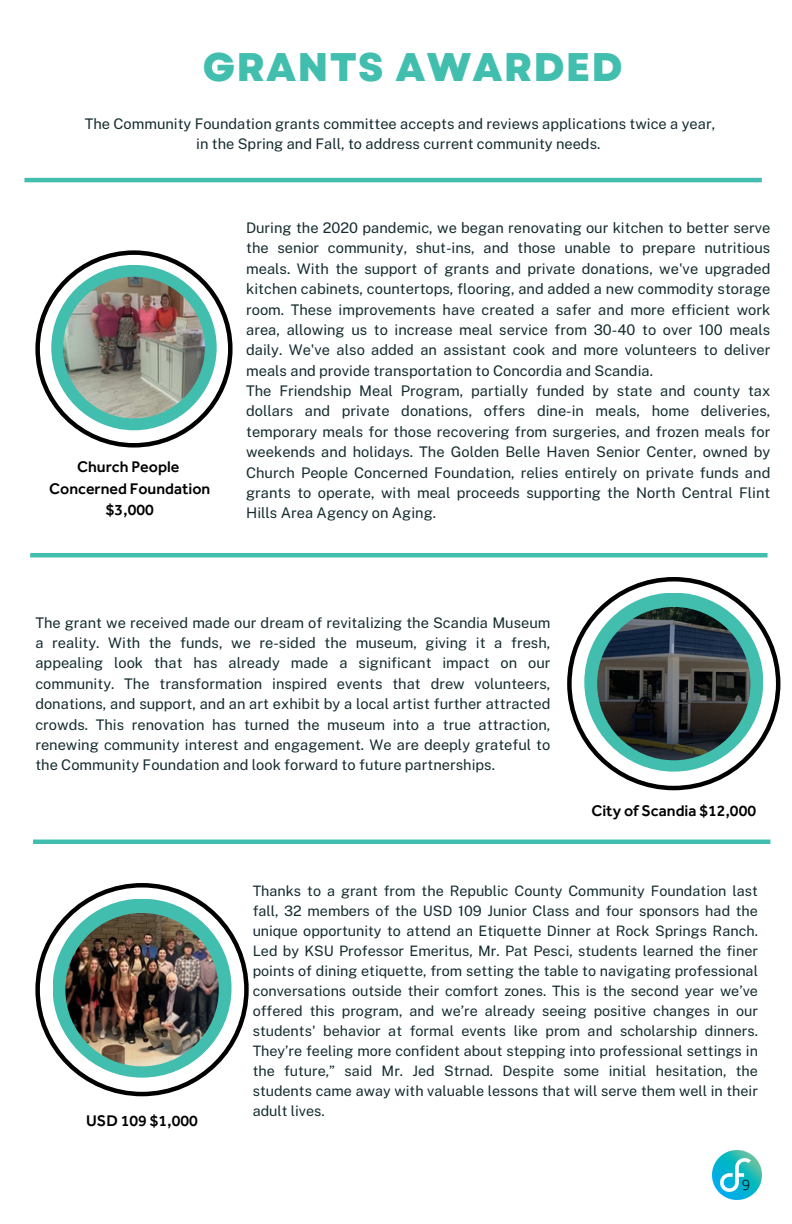
<style>
.page{position:relative;width:792px;height:1224px;background:#fff}
.page>*{position:absolute;margin:0;border:0;box-sizing:border-box;transform-origin:0 0}
.t1{font:800 40px "Garet";letter-spacing:.03em;color:#42beaf}
.t2{font:500 16px/22px "Effra";color:#000;text-align:center}
.t3{font:300 16px "Effra";color:#000}
.t4{font:14.6px/20.4px "Public Sans";color:#152b2e;text-align:center}
.t5{font:14.4px/20px "Public Sans";color:#152b2e;text-align:justify}
</style>
<div class="page">
<svg style="left:35px;top:250px;width:198px;height:198px"></svg>
<div style="left:51px;top:265px;width:166px;height:165px;background:#42beaf;border-radius:50%"></div>
<img style="left:63px;top:277px;width:142px;height:141px;border-radius:50%">
<svg style="left:567px;top:577px;width:213px;height:213px"></svg>
<div style="left:584px;top:593px;width:179px;height:179px;background:#42beaf;border-radius:50%"></div>
<img style="left:597px;top:607px;width:153px;height:153px;border-radius:50%">
<hr style="left:33px;top:840px;width:737px;height:4px;background:#42beaf">
<hr style="left:30px;top:553px;width:738px;height:4px;background:#42beaf">
<svg style="left:35px;top:883px;width:213px;height:213px"></svg>
<div style="left:53px;top:899px;width:179px;height:179px;background:#42beaf;border-radius:50%"></div>
<img style="left:65px;top:913px;width:154px;height:153px;border-radius:50%">
<hr style="left:24px;top:178px;width:738px;height:4px;background:#42beaf">
<img style="left:712px;top:1150px;width:49px;height:49px">
<p class="t1" style="left:203px;top:38px;width:421px">GRANTS AWARDED</p>
<h3 class="t4" style="left:85px;top:114px;width:632px">The Community Foundation grants committee accepts and reviews applications twice a year, in the Spring and Fall, to address current community needs.</h3>
<p class="t2" style="left:49px;top:455px;width:163px">Church People<br>Concerned Foundation $3,000</p>
<h3 class="t4" style="left:246px;top:217px;width:526px;text-align:left">During the 2020 pandemic, we began renovating our kitchen to better serve the senior community, shut-ins, and those unable to prepare nutritious meals. With the support of grants and private donations, we've upgraded kitchen cabinets, countertops, flooring, and added a new commodity storage room. These improvements have created a safer and more efficient work area, allowing us to increase meal service from 30-40 to over 100 meals daily. We've also added an assistant cook and more volunteers to deliver meals and provide transportation to Concordia and Scandia.<br>The Friendship Meal Program, partially funded by state and county tax dollars and private donations, offers dine-in meals, home deliveries, temporary meals for those recovering from surgeries, and frozen meals for weekends and holidays. The Golden Belle Haven Senior Center, owned by Church People Concerned Foundation, relies entirely on private funds and grants to operate, with meal proceeds supporting the North Central Flint Hills Area Agency on Aging.</h3>
<h3 class="t4" style="left:35px;top:612px;width:517px;text-align:justify">The grant we received made our dream of revitalizing the Scandia Museum a reality. With the funds, we re-sided the museum, giving it a fresh, appealing look that has already made a significant impact on our community. The transformation inspired events that drew volunteers, donations, and support, and an art exhibit by a local artist further attracted crowds. This renovation has turned the museum into a true attraction, renewing community interest and engagement. We are deeply grateful to the Community Foundation and look forward to future partnerships.</h3>
<h3 class="t2" style="left:592px;top:799px;width:166px">City of Scandia $12,000</h3>
<p class="t2" style="left:86px;top:1110px;width:113px">USD 109 $1,000</p>
<h2 class="t5" style="left:253px;top:881px;width:507px">Thanks to a grant from the Republic County Community Foundation last fall, 32 members of the USD 109 Junior Class and four sponsors had the unique opportunity to attend an Etiquette Dinner at Rock Springs Ranch.<br>Led by KSU Professor Emeritus, Mr. Pat Pesci, students learned the finer points of dining etiquette, from setting the table to navigating professional conversations outside their comfort zones. This is the second year we’ve offered this program, and we’re already seeing positive changes in our students' behavior at formal events like prom and scholarship dinners.<br>They’re feeling more confident about stepping into professional settings in the future,” said Mr. Jed Strnad. Despite some initial hesitation, the students came away with valuable lessons that will serve them well in their adult lives.</h2>
<p class="t3" style="left:742px;top:1175px;width:10px">9</p>
</div>
